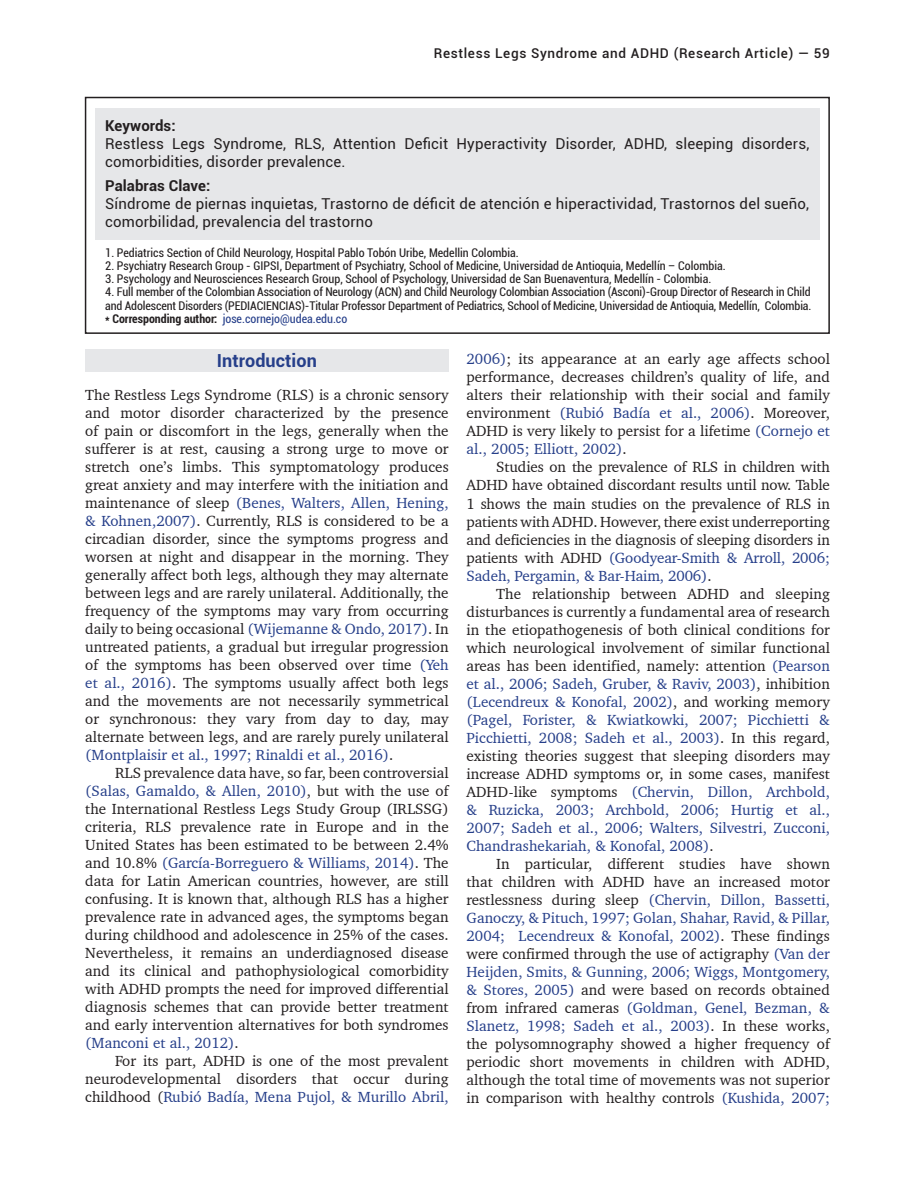
<style>
.page{position:relative;width:915px;height:1191px;background:#fff}
.page>*{position:absolute;margin:0;border:0;box-sizing:border-box;transform-origin:0 0}
.t1{font:700 18px "Roboto";letter-spacing:.005em;color:#263f8a}
.t2{font:15px/18px "Charter IT Cby BT";letter-spacing:.005em;color:#231f20;text-align:justify}
.t3{font:15px/18px "Roboto";letter-spacing:.01em;color:#231f20}
.t4{font:700 15px "Roboto";letter-spacing:.005em;color:#231f20}
.t5{font:500 13.5px "Roboto";letter-spacing:.05em;color:#231f20}
.t6{font:condensed 12px/13.2px "Roboto";color:#231f20;text-align:justify}
.s1{font-weight:700}
.s2{color:#263f8a}
</style>
<div class="page">
<div style="left:85px;top:350px;width:363px;height:22px;background:#e6e7e9"></div>
<div style="left:95px;top:108px;width:724px;height:131px;background:#e6e7e9"></div>
<div style="left:85px;top:97px;width:744px;height:237px;border:2px solid #231f20"></div>
<p class="t5" style="left:433px;top:44px;width:397px">Restless Legs Syndrome and ADHD (Research Article) — 59</p>
<p class="t4" style="left:105px;top:115px;width:72px">Keywords:</p>
<p class="t3" style="left:105px;top:134px;width:705px">Restless Legs Syndrome, RLS, Attention Deficit Hyperactivity Disorder, ADHD, sleeping disorders, comorbidities, disorder prevalence.</p>
<p class="t4" style="left:105px;top:175px;width:107px">Palabras Clave:</p>
<p class="t3" style="left:105px;top:194px;width:705px">Síndrome de piernas inquietas, Trastorno de déficit de atención e hiperactividad, Trastornos del sueño, comorbilidad, prevalencia del trastorno</p>
<p class="t6" style="left:105px;top:245px;width:415px">1. Pediatrics Section of Child Neurology, Hospital Pablo Tobón Uribe, Medellin Colombia.</p>
<p class="t6" style="left:105px;top:259px;width:621px">2. Psychiatry Research Group - GIPSI, Department of Psychiatry, School of Medicine, Universidad de Antioquia, Medellín – Colombia.</p>
<p class="t6" style="left:105px;top:272px;width:607px">3. Psychology and Neurosciences Research Group, School of Psychology, Universidad de San Buenaventura, Medellín - Colombia.</p>
<p class="t6" style="left:105px;top:285px;width:707px">4. Full member of the Colombian Association of Neurology (ACN) and Child Neurology Colombian Association (Asconi)-Group Director of Research in Child and Adolescent Disorders (PEDIACIENCIAS)-Titular Professor Department of Pediatrics, School of Medicine, Universidad de Antioquia, Medellín, Colombia. <span class="s1">* Corresponding author:</span> <span class="s2">jose.cornejo@udea.edu.co</span></p>
<p class="t1" style="left:217px;top:347px;width:101px">Introduction</p>
<p class="t2" style="left:85px;top:386px;width:365px">The Restless Legs Syndrome (RLS) is a chronic sensory and motor disorder characterized by the presence of pain or discomfort in the legs, generally when the sufferer is at rest, causing a strong urge to move or stretch one’s limbs. This symptomatology produces great anxiety and may interfere with the initiation and maintenance of sleep <span class="s2">(Benes, Walters, Allen, Hening, &amp; Kohnen,2007)</span>. Currently, RLS is considered to be a circadian disorder, since the symptoms progress and worsen at night and disappear in the morning. They generally affect both legs, although they may alternate between legs and are rarely unilateral. Additionally, the frequency of the symptoms may vary from occurring daily to being occasional <span class="s2">(Wijemanne &amp; Ondo, 2017)</span>. In untreated patients, a gradual but irregular progression of the symptoms has been observed over time <span class="s2">(Yeh et al., 2016)</span>. The symptoms usually affect both legs and the movements are not necessarily symmetrical or synchronous: they vary from day to day, may alternate between legs, and are rarely purely unilateral <span class="s2">(Montplaisir et al., 1997; Rinaldi et al., 2016)</span>.</p>
<p class="t2" style="left:85px;top:764px;width:365px;text-indent:30px">RLS prevalence data have, so far, been controversial <span class="s2">(Salas, Gamaldo, &amp; Allen, 2010)</span>, but with the use of the International Restless Legs Study Group (IRLSSG) criteria, RLS prevalence rate in Europe and in the United States has been estimated to be between 2.4% and 10.8% <span class="s2">(García-Borreguero &amp; Williams, 2014)</span>. The data for Latin American countries, however, are still confusing. It is known that, although RLS has a higher prevalence rate in advanced ages, the symptoms began during childhood and adolescence in 25% of the cases.<br>Nevertheless, it remains an underdiagnosed disease and its clinical and pathophysiological comorbidity with ADHD prompts the need for improved differential diagnosis schemes that can provide better treatment and early intervention alternatives for both syndromes <span class="s2">(Manconi et al., 2012)</span>.</p>
<p class="t2" style="left:85px;top:1052px;width:365px;text-indent:30px">For its part, ADHD is one of the most prevalent neurodevelopmental disorders that occur during childhood (<span class="s2">Rubió Badía, Mena Pujol, &amp; Murillo Abril,</span></p>
<p class="t2" style="left:466px;top:350px;width:365px"><span class="s2">2006)</span>; its appearance at an early age affects school performance, decreases children’s quality of life, and alters their relationship with their social and family environment <span class="s2">(Rubió Badía et al., 2006)</span>. Moreover, ADHD is very likely to persist for a lifetime <span class="s2">(Cornejo et al., 2005; Elliott, 2002)</span>.</p>
<p class="t2" style="left:466px;top:458px;width:365px;text-indent:30px">Studies on the prevalence of RLS in children with ADHD have obtained discordant results until now. Table 1 shows the main studies on the prevalence of RLS in patients with ADHD. However, there exist underreporting and deficiencies in the diagnosis of sleeping disorders in patients with ADHD <span class="s2">(Goodyear-Smith &amp; Arroll, 2006; Sadeh, Pergamin, &amp; Bar-Haim, 2006)</span>.</p>
<p class="t2" style="left:466px;top:584px;width:365px;text-indent:30px">The relationship between ADHD and sleeping disturbances is currently a fundamental area of research in the etiopathogenesis of both clinical conditions for which neurological involvement of similar functional areas has been identified, namely: attention <span class="s2">(Pearson et al., 2006; Sadeh, Gruber, &amp; Raviv, 2003)</span>, inhibition <span class="s2">(Lecendreux &amp; Konofal, 2002)</span>, and working memory <span class="s2">(Pagel, Forister, &amp; Kwiatkowki, 2007; Picchietti &amp; Picchietti, 2008; Sadeh et al., 2003)</span>. In this regard, existing theories suggest that sleeping disorders may increase ADHD symptoms or, in some cases, manifest ADHD-like symptoms <span class="s2">(Chervin, Dillon, Archbold, &amp; Ruzicka, 2003; Archbold, 2006; Hurtig et al., 2007; Sadeh et al., 2006; Walters, Silvestri, Zucconi, Chandrashekariah, &amp; Konofal, 2008)</span>.</p>
<p class="t2" style="left:466px;top:854px;width:365px;text-indent:30px">In particular, different studies have shown that children with ADHD have an increased motor restlessness during sleep <span class="s2">(Chervin, Dillon, Bassetti, Ganoczy, &amp; Pituch, 1997; Golan, Shahar, Ravid, &amp; Pillar, 2004; Lecendreux &amp; Konofal, 2002)</span>. These findings were confirmed through the use of actigraphy <span class="s2">(Van der Heijden, Smits, &amp; Gunning, 2006; Wiggs, Montgomery, &amp; Stores, 2005)</span> and were based on records obtained from infrared cameras <span class="s2">(Goldman, Genel, Bezman, &amp; Slanetz, 1998; Sadeh et al., 2003)</span>. In these works, the polysomnography showed a higher frequency of periodic short movements in children with ADHD, although the total time of movements was not superior in comparison with healthy controls <span class="s2">(Kushida, 2007;</span></p>
</div>
